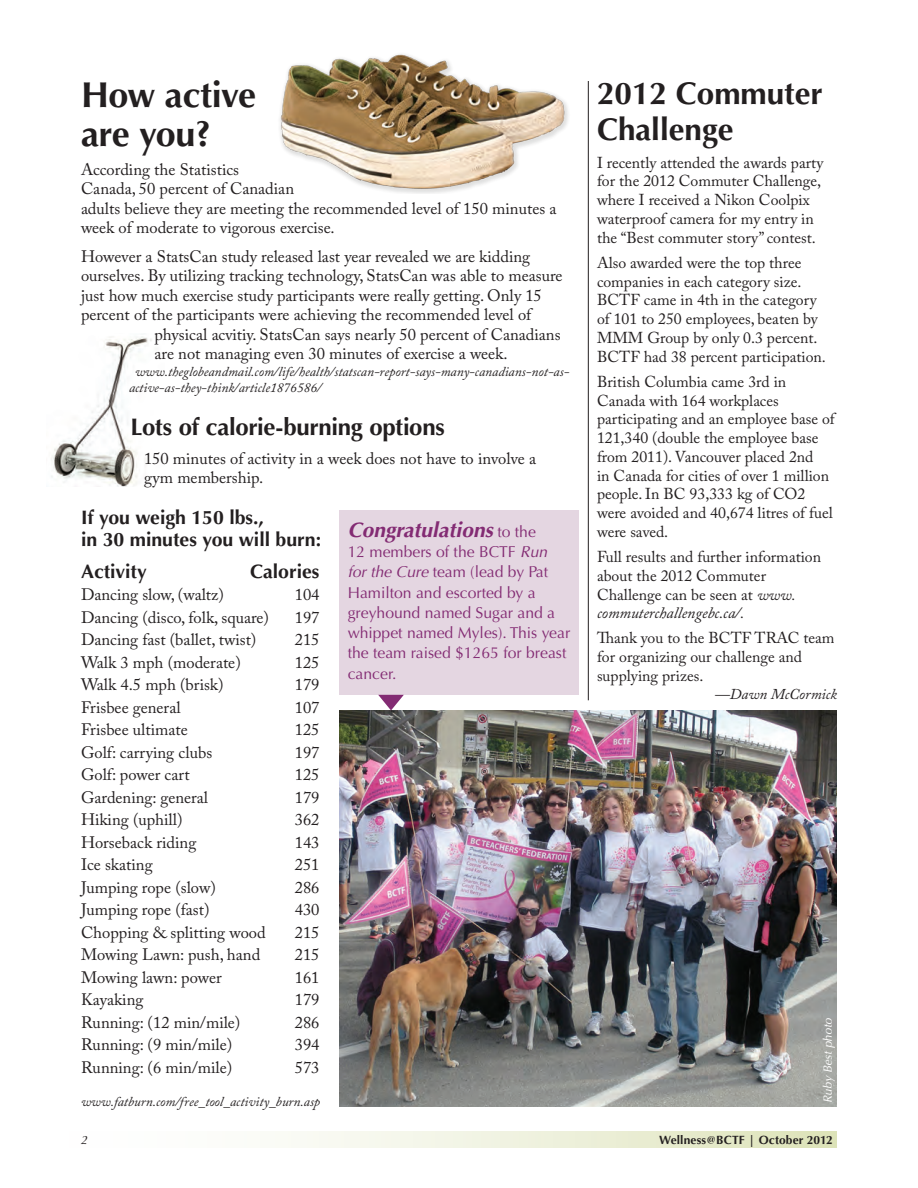
<style>
.page{position:relative;width:918px;height:1188px;background:#fff}
.page>*{position:absolute;margin:0;border:0;box-sizing:border-box;transform-origin:0 0}
.t1{font:700 36px/39px "Optima";letter-spacing:-.01em;color:#231f20}
.t2{font:700 31.5px/36px "Optima";color:#231f20}
.t3{font:700 24px "Optima";letter-spacing:-.015em;color:#231f20}
.t4{font:italic 700 21px "Optima";color:#832b73}
.t5{font:700 19.5px/22.5px "Optima";color:#231f20}
.t6{font:16.5px/19.5px "Adobe Caslon Pro";color:#231f20}
.t7{font:15.75px/18.8px "Adobe Caslon Pro";color:#231f20}
.t8{font:15.75px/20.2px "Optima";color:#832b73}
.t9{font:italic 15px "Adobe Caslon Pro";color:#231f20}
.t10{font:italic 13.5px/16.5px "Adobe Caslon Pro";color:#231f20}
.t11{font:700 12px "Optima";letter-spacing:.01em;color:#231f20}
.t12{font:italic 12px "Optima";color:#fff}
.t13{font:italic 12px "Optima";color:#231f20}
.s1{font-weight:400;font-style:normal;font-size:15.75px}
.s2{font-style:italic}
</style>
<div class="page">
<hr style="left:588px;top:81px;width:1px;height:619px;background:#231f20">
<div style="left:339px;top:511px;width:240px;height:184px;background:#e4d6e1"></div>
<img style="left:339px;top:710px;width:498px;height:397px">
<div style="left:40px;top:1132px;width:797px;height:16px;background:linear-gradient(to right,#fff,#e0e5bf)"></div>
<img style="left:51px;top:336px;width:101px;height:151px">
<svg style="left:378px;top:695px;width:26px;height:15px"></svg>
<img style="left:280px;top:54px;width:288px;height:140px">
<h1 class="t1" style="left:81px;top:76px;width:177px">How active are you?</h1>
<p class="t6" style="left:81px;top:159px;width:477px">According the Statistics<br>Canada, 50 percent of Canadian<br>adults believe they are meeting the recommended level of 150 minutes a week of moderate to vigorous exercise.</p>
<p class="t6" style="left:81px;top:246px;width:451px">However a StatsCan study released last year revealed we are kidding</p>
<p class="t6" style="left:81px;top:266px;width:483px">ourselves. By utilizing tracking technology, StatsCan was able to measure</p>
<p class="t6" style="left:81px;top:285px;width:462px">just how much exercise study participants were really getting. Only 15</p>
<p class="t6" style="left:81px;top:305px;width:452px">percent of the participants were achieving the recommended level of</p>
<p class="t6" style="left:155px;top:324px;width:408px">physical acvitiy. StatsCan says nearly 50 percent of Canadians</p>
<p class="t6" style="left:155px;top:344px;width:355px">are not managing even 30 minutes of exercise a week.</p>
<p class="t10" style="left:129px;top:363px;width:442px;text-indent:6px">www.theglobeandmail.com/life/health/statscan-report-says-many-canadians-not-as&shy;active-as-they-think/article1876586/</p>
<h3 class="t3" style="left:130px;top:413px;width:316px">Lots of calorie-burning options</h3>
<p class="t6" style="left:144px;top:448px;width:394px">150 minutes of activity in a week does not have to involve a gym membership.</p>
<p class="t5" style="left:81px;top:506px;width:242px">If you weigh 150 lbs.,<br>in 30 minutes you will burn:</p>
<p class="t5" style="left:81px;top:560px;width:67px">Activity</p>
<p class="t5" style="left:250px;top:560px;width:71px">Calories</p>
<p class="t6" style="left:81px;top:585px;width:144px">Dancing slow, (waltz)</p>
<p class="t6" style="left:295px;top:585px;width:26px">104</p>
<p class="t6" style="left:81px;top:607px;width:190px">Dancing (disco, folk, square)</p>
<p class="t6" style="left:295px;top:607px;width:26px">197</p>
<p class="t6" style="left:81px;top:630px;width:177px">Dancing fast (ballet, twist)</p>
<p class="t6" style="left:295px;top:630px;width:26px">215</p>
<p class="t6" style="left:81px;top:652px;width:161px">Walk 3 mph (moderate)</p>
<p class="t6" style="left:295px;top:652px;width:26px">125</p>
<p class="t6" style="left:81px;top:675px;width:144px">Walk 4.5 mph (brisk)</p>
<p class="t6" style="left:295px;top:675px;width:26px">179</p>
<p class="t6" style="left:81px;top:697px;width:101px">Frisbee general</p>
<p class="t6" style="left:295px;top:697px;width:26px">107</p>
<p class="t6" style="left:81px;top:720px;width:108px">Frisbee ultimate</p>
<p class="t6" style="left:295px;top:720px;width:26px">125</p>
<p class="t6" style="left:81px;top:742px;width:133px">Golf: carrying clubs</p>
<p class="t6" style="left:295px;top:742px;width:26px">197</p>
<p class="t6" style="left:81px;top:765px;width:110px">Golf: power cart</p>
<p class="t6" style="left:295px;top:765px;width:26px">125</p>
<p class="t6" style="left:81px;top:787px;width:129px">Gardening: general</p>
<p class="t6" style="left:295px;top:787px;width:26px">179</p>
<p class="t6" style="left:81px;top:810px;width:103px">Hiking (uphill)</p>
<p class="t6" style="left:295px;top:810px;width:26px">362</p>
<p class="t6" style="left:81px;top:832px;width:117px">Horseback riding</p>
<p class="t6" style="left:295px;top:832px;width:26px">143</p>
<p class="t6" style="left:81px;top:855px;width:73px">Ice skating</p>
<p class="t6" style="left:295px;top:855px;width:26px">251</p>
<p class="t6" style="left:81px;top:877px;width:136px">Jumping rope (slow)</p>
<p class="t6" style="left:295px;top:877px;width:26px">286</p>
<p class="t6" style="left:81px;top:900px;width:130px">Jumping rope (fast)</p>
<p class="t6" style="left:295px;top:900px;width:26px">430</p>
<p class="t6" style="left:81px;top:922px;width:186px">Chopping &amp; splitting wood</p>
<p class="t6" style="left:295px;top:922px;width:26px">215</p>
<p class="t6" style="left:81px;top:945px;width:181px">Mowing Lawn: push, hand</p>
<p class="t6" style="left:295px;top:945px;width:26px">215</p>
<p class="t6" style="left:81px;top:967px;width:142px">Mowing lawn: power</p>
<p class="t6" style="left:295px;top:967px;width:26px">161</p>
<p class="t6" style="left:81px;top:990px;width:64px">Kayaking</p>
<p class="t6" style="left:295px;top:990px;width:26px">179</p>
<p class="t6" style="left:81px;top:1012px;width:161px">Running: (12 min/mile)</p>
<p class="t6" style="left:295px;top:1012px;width:26px">286</p>
<p class="t6" style="left:81px;top:1035px;width:153px">Running: (9 min/mile)</p>
<p class="t6" style="left:295px;top:1035px;width:26px">394</p>
<p class="t6" style="left:81px;top:1057px;width:153px">Running: (6 min/mile)</p>
<p class="t6" style="left:295px;top:1057px;width:26px">573</p>
<p class="t4" style="left:348px;top:518px;width:190px">Congratulations <span class="s1">to the</span></p>
<p class="t8" style="left:348px;top:542px;width:224px">12 members of the BCTF <span class="s2">Run<br>for the Cure</span> team (lead by Pat<br>Hamilton and escorted by a greyhound named Sugar and a whippet named Myles). This year the team raised $1265 for breast cancer.</p>
<p class="t10" style="left:81px;top:1093px;width:241px">www.fatburn.com/free_tool_activity_burn.asp</p>
<h2 class="t2" style="left:597px;top:76px;width:227px">2012 Commuter<br>Challenge</h2>
<p class="t7" style="left:597px;top:153px;width:228px">I recently attended the awards party for the 2012 Commuter Challenge, where I received a Nikon Coolpix waterproof camera for my entry in the “Best commuter story” contest.</p>
<p class="t7" style="left:597px;top:253px;width:230px">Also awarded were the top three companies in each category size.<br>BCTF came in 4th in the category of 101 to 250 employees, beaten by<br>MMM Group by only 0.3 percent.<br>BCTF had 38 percent participation.</p>
<p class="t7" style="left:597px;top:372px;width:239px">British Columbia came 3rd in<br>Canada with 164 workplaces participating and an employee base of<br>121,340 (double the employee base from 2011). Vancouver placed 2nd<br>in Canada for cities of over 1 million people. In BC 93,333 kg of CO2 were avoided and 40,674 litres of fuel were saved.</p>
<p class="t7" style="left:597px;top:547px;width:226px">Full results and further information about the 2012 Commuter<br>Challenge can be seen at <span class="s2">www. commuterchallengebc.ca/.</span></p>
<p class="t7" style="left:597px;top:629px;width:239px">Thank you to the BCTF TRAC team for organizing our challenge and supplying prizes.</p>
<p class="t9" style="left:715px;top:685px;width:124px">—Dawn McCormick</p>
<p class="t12" style="left:821px;top:1103px;width:87px;rotate:-90deg">Ruby Best photo</p>
<p class="t13" style="left:81px;top:1133px;width:8px">2</p>
<p class="t11" style="left:659px;top:1133px;width:175px">Wellness@BCTF | October 2012</p>
</div>
